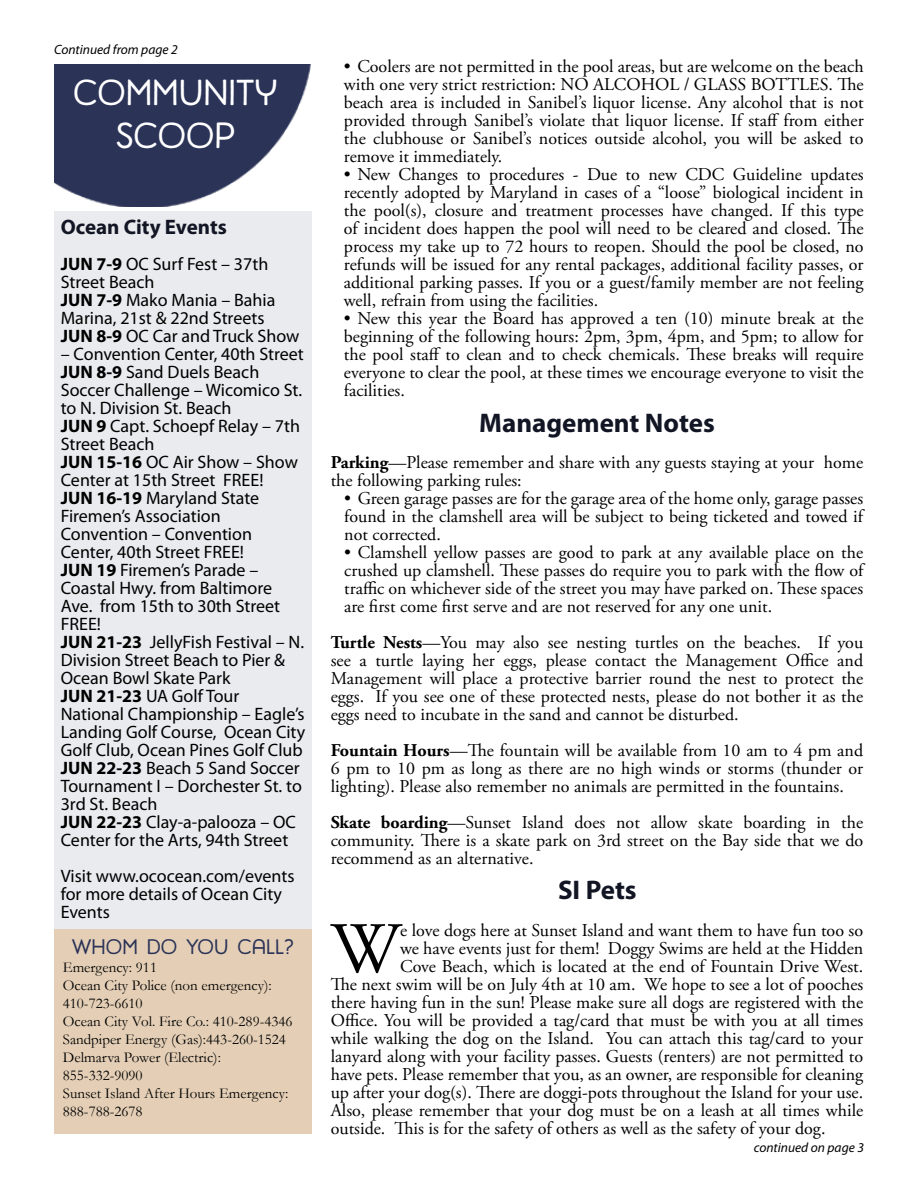
<style>
.page{position:relative;width:918px;height:1188px;background:#fff}
.page>*{position:absolute;margin:0;border:0;box-sizing:border-box;transform-origin:0 0}
.t1{font:72.3px "Adobe Garamond Pro";color:#000}
.t2{font:36px/43.2px "Harman Retro";color:#fff;text-align:center}
.t3{font:700 27px "Myriad Pro";color:#121523}
.t4{font:700 21px "Myriad Pro";color:#121523}
.t5{font:21px "Harman Retro";color:#2b3357}
.t6{font:18px/18px "Adobe Garamond Pro";color:#000;text-align:justify}
.t7{font:18px/18px "Myriad Pro";color:#000}
.t8{font:15px/18px "Garamond";color:#000}
.t9{font:italic 13.5px "Myriad Pro";color:#000}
.s1{font-weight:700}
</style>
<div class="page">
<img style="left:54px;top:64px;width:257px;height:142px">
<div style="left:54px;top:212px;width:258px;height:724px;background:#eaebee"></div>
<div style="left:54px;top:929px;width:258px;height:205px;background:#e4cfb6"></div>
<p class="t9" style="left:54px;top:41px;width:125px">Continued from page 2</p>
<h2 class="t2" style="left:73px;top:71px;width:206px">COMMUNITY<br>SCOOP</h2>
<p class="t4" style="left:61px;top:213px;width:168px">Ocean City Events</p>
<p class="t7" style="left:61px;top:255px;width:240px"><span class="s1">JUN 7-9</span> OC Surf Fest – 37th<br>Street Beach<br><span class="s1">JUN 7-9</span> Mako Mania – Bahia<br>Marina, 21st &amp; 22nd Streets<br><span class="s1">JUN 8-9</span> OC Car and Truck Show</p>
<p class="t7" style="left:61px;top:345px;width:246px">– Convention Center, 40th Street<br><span class="s1">JUN 8-9</span> Sand Duels Beach<br>Soccer Challenge – Wicomico St. to N. Division St. Beach<br><span class="s1">JUN 9</span> Capt. Schoepf Relay – 7th<br>Street Beach<br><span class="s1">JUN 15-16</span> OC Air Show – Show<br>Center at 15th Street FREE!<br><span class="s1">JUN 16-19</span> Maryland State<br>Firemen’s Association<br>Convention – Convention<br>Center, 40th Street FREE!<br><span class="s1">JUN 19</span> Firemen’s Parade –<br>Coastal Hwy. from Baltimore<br>Ave. from 15th to 30th Street<br>FREE!<br><span class="s1">JUN 21-23</span> JellyFish Festival – N.<br>Division Street Beach to Pier &amp;<br>Ocean Bowl Skate Park<br><span class="s1">JUN 21-23</span> UA Golf Tour<br>National Championship – Eagle’s<br>Landing Golf Course, Ocean City<br>Golf Club, Ocean Pines Golf Club<br><span class="s1">JUN 22-23</span> Beach 5 Sand Soccer<br>Tournament I – Dorchester St. to<br>3rd St. Beach<br><span class="s1">JUN 22-23</span> Clay-a-palooza – OC<br>Center for the Arts, 94th Street</p>
<p class="t7" style="left:61px;top:867px;width:235px">Visit www.ococean.com/events for more details of Ocean City<br>Events</p>
<p class="t5" style="left:72px;top:935px;width:223px">WHOM DO YOU CALL?</p>
<p class="t8" style="left:63px;top:958px;width:231px">Emergency: 911<br>Ocean City Police (non emergency):<br>410-723-6610<br>Ocean City Vol. Fire Co.: 410-289-4346<br>Sandpiper Energy (Gas):443-260-1524<br>Delmarva Power (Electric):<br>855-332-9090<br>Sunset Island After Hours Emergency:<br>888-788-2678</p>
<p class="t6" style="left:344px;top:58px;width:521px">• Coolers are not permitted in the pool areas, but are welcome on the beach with one very strict restriction: NO ALCOHOL / GLASS BOTTLES. The beach area is included in Sanibel’s liquor license. Any alcohol that is not provided through Sanibel’s violate that liquor license. If staff from either the clubhouse or Sanibel’s notices outside alcohol, you will be asked to remove it immediately.</p>
<p class="t6" style="left:344px;top:166px;width:521px">• New Changes to procedures - Due to new CDC Guideline updates recently adopted by Maryland in cases of a “loose” biological incident in the pool(s), closure and treatment processes have changed. If this type of incident does happen the pool will need to be cleared and closed. The process my take up to 72 hours to reopen. Should the pool be closed, no refunds will be issued for any rental packages, additional facility passes, or additional parking passes. If you or a guest/family member are not feeling well, refrain from using the facilities.</p>
<p class="t6" style="left:344px;top:310px;width:521px">• New this year the Board has approved a ten (10) minute break at the beginning of the following hours: 2pm, 3pm, 4pm, and 5pm; to allow for the pool staff to clean and to check chemicals. These breaks will require everyone to clear the pool, at these times we encourage everyone to visit the facilities.</p>
<h3 class="t3" style="left:479px;top:405px;width:237px">Management Notes</h3>
<p class="t6" style="left:331px;top:454px;width:534px"><span class="s1">Parking</span>—Please remember and share with any guests staying at your home the following parking rules:</p>
<p class="t6" style="left:344px;top:490px;width:521px">• Green garage passes are for the garage area of the home only, garage passes found in the clamshell area will be subject to being ticketed and towed if not corrected.</p>
<p class="t6" style="left:344px;top:544px;width:521px">• Clamshell yellow passes are good to park at any available place on the crushed up clamshell. These passes do require you to park with the flow of traffic on whichever side of the street you may have parked on. These spaces are first come first serve and are not reserved for any one unit.</p>
<p class="t6" style="left:331px;top:634px;width:534px"><span class="s1">Turtle Nests</span>—You may also see nesting turtles on the beaches. If you see a turtle laying her eggs, please contact the Management Office and Management will place a protective barrier round the nest to protect the eggs. If you see one of these protected nests, please do not bother it as the eggs need to incubate in the sand and cannot be disturbed.</p>
<p class="t6" style="left:331px;top:742px;width:534px"><span class="s1">Fountain Hours</span>—The fountain will be available from 10 am to 4 pm and 6 pm to 10 pm as long as there are no high winds or storms (thunder or lighting). Please also remember no animals are permitted in the fountains.</p>
<p class="t6" style="left:331px;top:814px;width:534px"><span class="s1">Skate boarding</span>—Sunset Island does not allow skate boarding in the community. There is a skate park on 3rd street on the Bay side that we do recommend as an alternative.</p>
<h3 class="t3" style="left:558px;top:873px;width:80px">SI Pets</h3>
<h1 class="t1" style="left:331px;top:906px;width:71px">W</h1>
<p class="t6" style="left:400px;top:922px;width:465px">e love dogs here at Sunset Island and want them to have fun too so</p>
<p class="t6" style="left:400px;top:940px;width:465px">we have events just for them! Doggy Swims are held at the Hidden</p>
<p class="t6" style="left:400px;top:958px;width:465px">Cove Beach, which is located at the end of Fountain Drive West.</p>
<p class="t6" style="left:331px;top:976px;width:534px">The next swim will be on July 4th at 10 am. We hope to see a lot of pooches</p>
<p class="t6" style="left:331px;top:994px;width:534px">there having fun in the sun! Please make sure all dogs are registered with the</p>
<p class="t6" style="left:331px;top:1012px;width:534px">Office. You will be provided a tag/card that must be with you at all times</p>
<p class="t6" style="left:331px;top:1030px;width:534px">while walking the dog on the Island. You can attach this tag/card to your</p>
<p class="t6" style="left:331px;top:1048px;width:534px">lanyard along with your facility passes. Guests (renters) are not permitted to</p>
<p class="t6" style="left:331px;top:1066px;width:534px">have pets. Please remember that you, as an owner, are responsible for cleaning</p>
<p class="t6" style="left:331px;top:1084px;width:534px">up after your dog(s). There are doggi-pots throughout the Island for your use.</p>
<p class="t6" style="left:331px;top:1102px;width:534px">Also, please remember that your dog must be on a leash at all times while</p>
<p class="t6" style="left:331px;top:1120px;width:496px">outside. This is for the safety of others as well as the safety of your dog.</p>
<p class="t9" style="left:754px;top:1139px;width:112px">continued on page 3</p>
</div>
